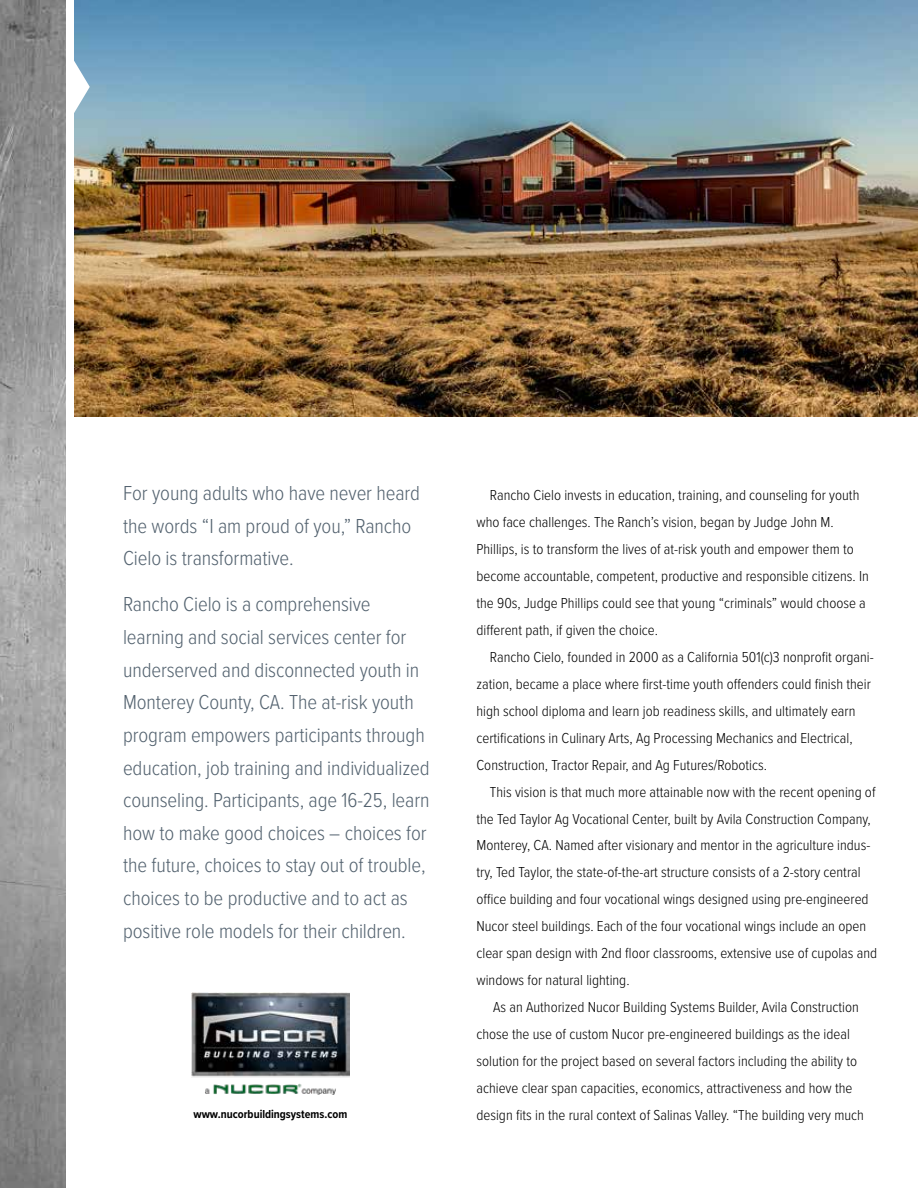
<style>
.page{position:relative;width:918px;height:1188px;background:#fff}
.page>*{position:absolute;margin:0;border:0;box-sizing:border-box;transform-origin:0 0}
.t1{font:300 21px/32.7px "Proxima Nova Cond";letter-spacing:-.005em;color:#53626f}
.t2{font:300 15px/27px "Proxima Nova Cond";color:#000}
.t3{font:700 12px "Proxima Nova Cond";color:#000}
</style>
<div class="page">
<img style="left:74px;top:0;width:844px;height:417px">
<svg style="left:74px;top:58px;width:16px;height:58px"></svg>
<img style="left:0;top:0;width:65px;height:1188px">
<img style="left:191px;top:992px;width:158px;height:103px">
<h1 class="t1" style="left:123px;top:476px;width:299px">For young adults who have never heard the words “I am proud of you,” Rancho<br>Cielo is transformative.</h1>
<p class="t1" style="left:123px;top:587px;width:308px">Rancho Cielo is a comprehensive learning and social services center for underserved and disconnected youth in Monterey County, CA. The at-risk youth program empowers participants through education, job training and individualized counseling. Participants, age 16-25, learn how to make good choices – choices for the future, choices to stay out of trouble, choices to be productive and to act as positive role models for their children.</p>
<p class="t3" style="left:193px;top:1105px;width:155px">www.nucorbuildingsystems.com</p>
<p class="t2" style="left:476px;top:480px;width:394px;text-indent:14px">Rancho Cielo invests in education, training, and counseling for youth who face challenges. The Ranch’s vision, began by Judge John M.<br>Phillips, is to transform the lives of at-risk youth and empower them to become accountable, competent, productive and responsible citizens. In the 90s, Judge Phillips could see that young “criminals” would choose a different path, if given the choice.</p>
<p class="t2" style="left:476px;top:642px;width:399px;text-indent:14px">Rancho Cielo, founded in 2000 as a California 501(c)3 nonprofit organi&shy;zation, became a place where first-time youth offenders could finish their high school diploma and learn job readiness skills, and ultimately earn certifications in Culinary Arts, Ag Processing Mechanics and Electrical, Construction, Tractor Repair, and Ag Futures/Robotics.</p>
<p class="t2" style="left:476px;top:777px;width:402px;text-indent:14px">This vision is that much more attainable now with the recent opening of the Ted Taylor Ag Vocational Center, built by Avila Construction Company, Monterey, CA. Named after visionary and mentor in the agriculture indus&shy;try, Ted Taylor, the state-of-the-art structure consists of a 2-story central office building and four vocational wings designed using pre-engineered Nucor steel buildings. Each of the four vocational wings include an open clear span design with 2nd floor classrooms, extensive use of cupolas and windows for natural lighting.</p>
<p class="t2" style="left:476px;top:993px;width:389px;text-indent:17px">As an Authorized Nucor Building Systems Builder, Avila Construction chose the use of custom Nucor pre-engineered buildings as the ideal solution for the project based on several factors including the ability to achieve clear span capacities, economics, attractiveness and how the design fits in the rural context of Salinas Valley. “The building very much</p>
</div>
